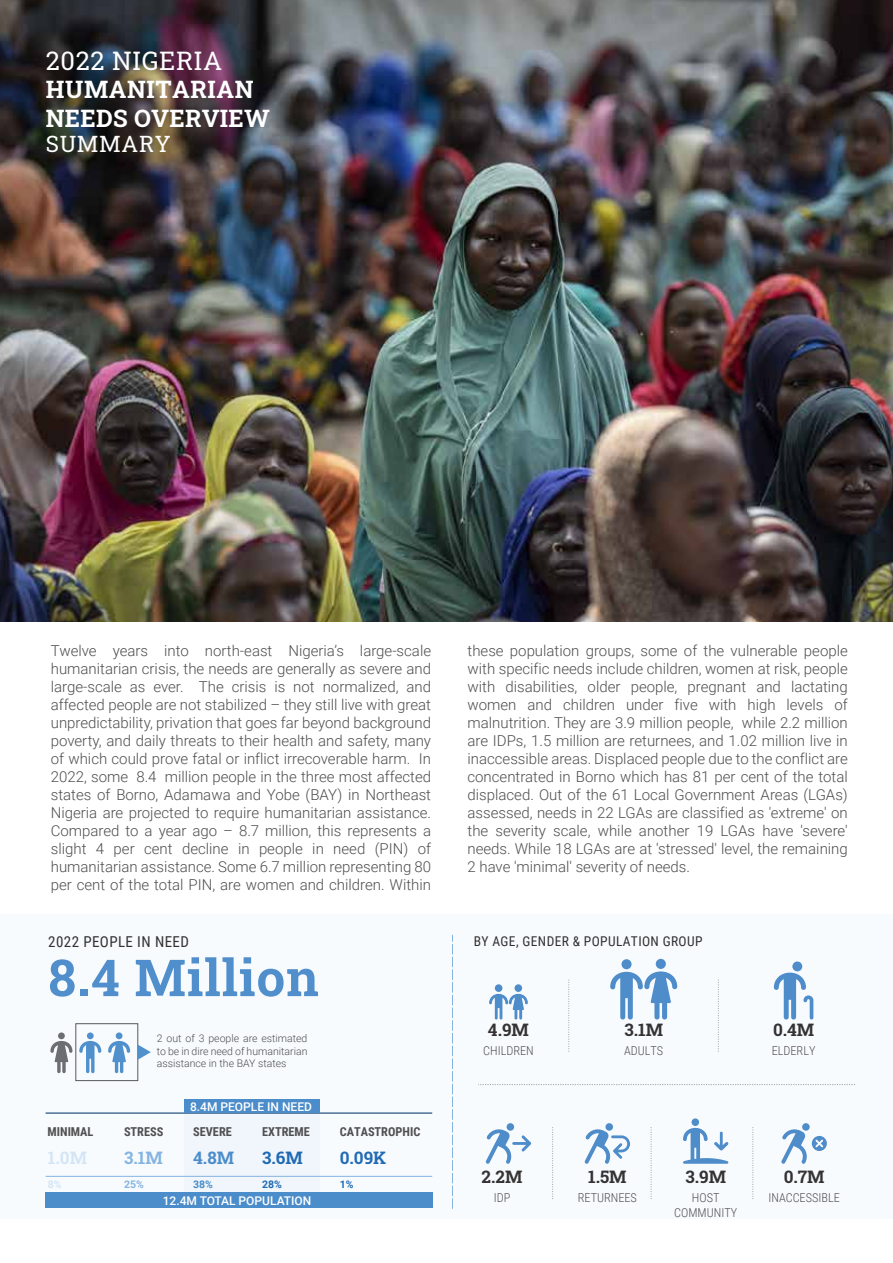
<style>
.page{position:relative;width:893px;height:1263px;background:#fff}
.page>*{position:absolute;margin:0;border:0;box-sizing:border-box;transform-origin:0 0}
.t1{font:700 51px "Roboto Slab";letter-spacing:.02em;color:#508fcc}
.t2{font:25.5px "Roboto Slab";letter-spacing:.025em;color:#fff}
.t3{font:700 24px/28.8px "Roboto Slab";letter-spacing:.015em;color:#fff}
.t4{font:22.5px "Roboto Slab";letter-spacing:.025em;color:#fff}
.t5{font:700 17.25px "Roboto Slab";color:#343232}
.t6{font:700 17.25px "Roboto Slab";color:#226bb5}
.t7{font:700 17.25px "Roboto Slab";color:#d4e5f6}
.t8{font:700 17.25px "Roboto Slab";color:#85b4e1}
.t9{font:700 17.25px "Roboto Slab";color:#4b8cca}
.t10{font:700 17.25px "Roboto Slab";color:#206ab4}
.t11{font:300 15px/18px "Roboto";color:#4e4e50;text-align:justify}
.t12{font:15px "Roboto Condensed";letter-spacing:.025em;color:#323031}
.t13{font:13.5px "Roboto Condensed";letter-spacing:.025em;color:#323031}
.t14{font:300 12.3px/14.7px "Roboto Condensed";color:#504f51;text-align:center}
.t15{font:700 12.3px "Roboto Condensed";color:#504f51}
.t16{font:500 12px "Roboto";color:#fff}
.t17{font:300 10.5px/12.6px "Roboto";color:#4d4e4e;text-align:justify}
.t18{font:700 10.5px "Roboto";color:#216bb4}
.t19{font:700 10.5px "Roboto";color:#86b4e0}
.t20{font:700 10.5px "Roboto";color:#4a8cca}
.t21{font:700 10.5px "Roboto";color:#d4e5f6}
</style>
<div class="page">
<div style="left:0;top:915px;width:893px;height:304px;background:#f8fbfd"></div>
<svg style="left:568px;top:980px;width:1px;height:71px"></svg>
<svg style="left:452px;top:935px;width:1px;height:274px"></svg>
<svg style="left:552px;top:1127px;width:1px;height:72px"></svg>
<svg style="left:651px;top:1127px;width:1px;height:72px"></svg>
<svg style="left:752px;top:1127px;width:1px;height:72px"></svg>
<svg style="left:718px;top:980px;width:1px;height:71px"></svg>
<div style="left:495px;top:984px;width:7px;height:8px;background:#4f8cca;border-radius:50%"></div>
<svg style="left:489px;top:994px;width:39px;height:25px"></svg>
<div style="left:514px;top:984px;width:8px;height:8px;background:#4f8cca;border-radius:50%"></div>
<svg style="left:478px;top:1084px;width:377px;height:1px"></svg>
<div style="left:656px;top:959px;width:10px;height:10px;background:#4f8cca;border-radius:50%"></div>
<svg style="left:610px;top:971px;width:67px;height:48px"></svg>
<div style="left:621px;top:959px;width:11px;height:10px;background:#4f8cca;border-radius:50%"></div>
<div style="left:792px;top:961px;width:10px;height:10px;background:#4f8cca;border-radius:50%"></div>
<svg style="left:774px;top:972px;width:39px;height:47px"></svg>
<svg style="left:486px;top:1123px;width:45px;height:41px"></svg>
<svg style="left:584px;top:1123px;width:46px;height:41px"></svg>
<div style="left:691px;top:1118px;width:8px;height:8px;background:#4f8cca;border-radius:50%"></div>
<svg style="left:683px;top:1128px;width:45px;height:36px"></svg>
<svg style="left:781px;top:1123px;width:46px;height:41px"></svg>
<img style="left:0;top:0;width:893px;height:622px">
<hr style="left:46px;top:1176px;width:386px;height:1px;background:#85b4e1">
<hr style="left:46px;top:1112px;width:386px;height:2px;background:#144372">
<div style="left:184px;top:1099px;width:136px;height:14px;background:#4b8cca"></div>
<div style="left:45px;top:1193px;width:388px;height:15px;background:#4b8cca"></div>
<div style="left:76px;top:1023px;width:62px;height:58px;border:1px solid #58595b"></div>
<svg style="left:79px;top:1041px;width:22px;height:32px"></svg>
<div style="left:87px;top:1032px;width:7px;height:7px;background:#5091cd;border-radius:50%"></div>
<svg style="left:50px;top:1041px;width:22px;height:32px"></svg>
<div style="left:58px;top:1032px;width:7px;height:7px;background:#6d6e71;border-radius:50%"></div>
<svg style="left:108px;top:1041px;width:22px;height:32px"></svg>
<div style="left:116px;top:1032px;width:6px;height:7px;background:#5091cd;border-radius:50%"></div>
<svg style="left:138px;top:1045px;width:13px;height:15px"></svg>
<h2 class="t2" style="left:46px;top:43px;width:178px">2022 NIGERIA</h2>
<h3 class="t3" style="left:46px;top:75px;width:226px">HUMANITARIAN<br>NEEDS OVERVIEW</h3>
<h3 class="t4" style="left:46px;top:129px;width:126px">SUMMARY</h3>
<p class="t11" style="left:51px;top:641px;width:382px">Twelve years into north-east Nigeria’s large-scale humanitarian crisis, the needs are generally as severe and large-scale as ever. The crisis is not normalized, and affected people are not stabilized – they still live with great unpredictability, privation that goes far beyond background poverty, and daily threats to their health and safety, many of which could prove fatal or inflict irrecoverable harm. In 2022, some 8.4 million people in the three most affected states of Borno, Adamawa and Yobe (BAY) in Northeast Nigeria are projected to require humanitarian assistance.<br>Compared to a year ago – 8.7 million, this represents a slight 4 per cent decline in people in need (PIN) of humanitarian assistance. Some 6.7 million representing 80 per cent of the total PIN, are women and children. Within</p>
<p class="t11" style="left:467px;top:641px;width:382px">these population groups, some of the vulnerable people with specific needs include children, women at risk, people with disabilities, older people, pregnant and lactating women and children under five with high levels of malnutrition. They are 3.9 million people, while 2.2 million are IDPs, 1.5 million are returnees, and 1.02 million live in inaccessible areas. Displaced people due to the conflict are concentrated in Borno which has 81 per cent of the total displaced. Out of the 61 Local Government Areas (LGAs) assessed, needs in 22 LGAs are classified as 'extreme' on the severity scale, while another 19 LGAs have 'severe' needs. While 18 LGAs are at 'stressed' level, the remaining 2 have 'minimal' severity of needs.</p>
<p class="t12" style="left:48px;top:931px;width:142px">2022 PEOPLE IN NEED</p>
<h1 class="t1" style="left:48px;top:943px;width:272px">8.4 Million</h1>
<p class="t17" style="left:157px;top:1032px;width:152px">2 out of 3 people are estimated to be in dire need of humanitarian assistance in the BAY states</p>
<p class="t16" style="left:190px;top:1098px;width:123px">8.4M PEOPLE IN NEED</p>
<p class="t15" style="left:48px;top:1123px;width:47px">MINIMAL</p>
<p class="t15" style="left:124px;top:1123px;width:41px">STRESS</p>
<p class="t15" style="left:193px;top:1123px;width:40px">SEVERE</p>
<p class="t15" style="left:262px;top:1123px;width:49px">EXTREME</p>
<p class="t15" style="left:340px;top:1123px;width:82px">CATASTROPHIC</p>
<p class="t7" style="left:48px;top:1146px;width:41px">1.0M</p>
<p class="t8" style="left:124px;top:1146px;width:40px">3.1M</p>
<p class="t9" style="left:193px;top:1146px;width:42px">4.8M</p>
<p class="t10" style="left:262px;top:1146px;width:42px">3.6M</p>
<p class="t6" style="left:340px;top:1146px;width:48px">0.09K</p>
<p class="t21" style="left:48px;top:1177px;width:15px">8%</p>
<p class="t19" style="left:124px;top:1177px;width:21px">25%</p>
<p class="t20" style="left:193px;top:1177px;width:21px">38%</p>
<p class="t18" style="left:262px;top:1177px;width:21px">28%</p>
<p class="t18" style="left:340px;top:1177px;width:15px">1%</p>
<p class="t16" style="left:163px;top:1192px;width:150px">12.4M TOTAL POPULATION</p>
<p class="t13" style="left:474px;top:932px;width:230px">BY AGE, GENDER &amp; POPULATION GROUP</p>
<p class="t5" style="left:488px;top:1017px;width:43px">4.9M</p>
<p class="t14" style="left:483px;top:1043px;width:52px">CHILDREN</p>
<p class="t5" style="left:624px;top:1017px;width:40px">3.1M</p>
<p class="t14" style="left:624px;top:1043px;width:41px">ADULTS</p>
<p class="t5" style="left:773px;top:1017px;width:43px">0.4M</p>
<p class="t14" style="left:772px;top:1043px;width:45px">ELDERLY</p>
<p class="t5" style="left:482px;top:1165px;width:42px">2.2M</p>
<p class="t14" style="left:494px;top:1190px;width:18px">IDP</p>
<p class="t5" style="left:588px;top:1165px;width:40px">1.5M</p>
<p class="t14" style="left:578px;top:1190px;width:61px">RETURNEES</p>
<p class="t5" style="left:685px;top:1165px;width:42px">3.9M</p>
<p class="t14" style="left:674px;top:1190px;width:64px">HOST<br>COMMUNITY</p>
<p class="t5" style="left:784px;top:1165px;width:42px">0.7M</p>
<p class="t14" style="left:768px;top:1190px;width:73px">INACCESSIBLE</p>
</div>
